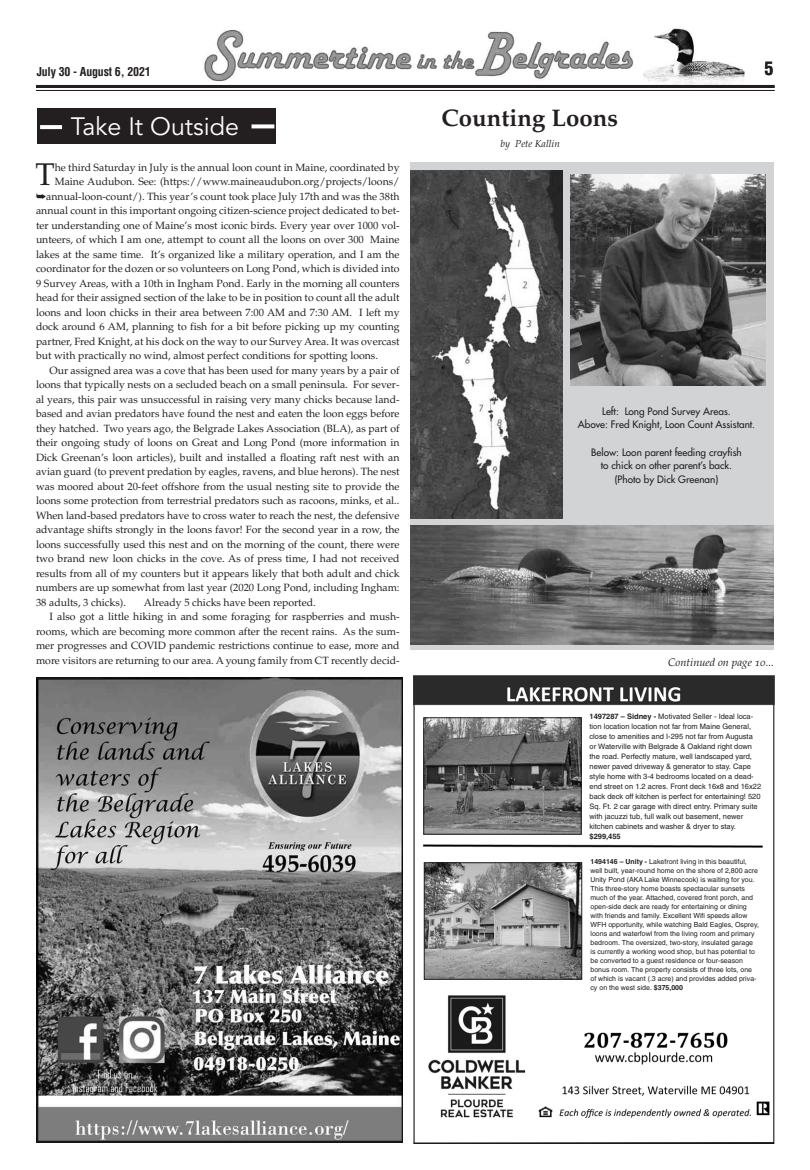
<style>
.page{position:relative;width:810px;height:1170px;background:#fff}
.page>*{position:absolute;margin:0;border:0;box-sizing:border-box;transform-origin:0 0}
.t1{font:31.4px "Palatino";color:#231f20}
.t2{font:25px "Avenir";color:#fff}
.t3{font:700 24px "Palatino";color:#231f20}
.t4{font:700 condensed 18px "Helvetica";color:#231f20}
.t5{font:700 condensed 12px "Helvetica";letter-spacing:-.015em;color:#231f20}
.t6{font:11px "Palatino Italic Os F";color:#231f20}
.t7{font:10.5px "Palatino";color:#231f20}
.t8{font:10px/13.6px "Futura";color:#231f20;text-align:center}
.t9{font:italic 10px "Palatino";color:#231f20}
.t10{font:7.5px/10px "Helvetica";color:#231f20}
.t11{font:700 7.5px "Helvetica";color:#231f20}
.t12{font:7px/9px "Helvetica";color:#231f20}
.s1{font-weight:700}
</style>
<div class="page">
<img style="left:684px;top:29px;width:60px;height:61px">
<img style="left:204px;top:30px;width:429px;height:52px">
<hr style="left:36px;top:85px;width:739px;height:3px;background:#231f20">
<hr style="left:36px;top:90px;width:739px;height:1px;background:#231f20">
<div style="left:38px;top:108px;width:238px;height:36px;background:#231f20"></div>
<svg style="left:40px;top:125px;width:22px;height:4px"></svg>
<svg style="left:252px;top:124px;width:22px;height:4px"></svg>
<div style="left:410px;top:162px;width:364px;height:488px;background:#d1d3d4"></div>
<img style="left:410px;top:170px;width:152px;height:348px">
<img style="left:413px;top:676px;width:362px;height:467px">
<img style="left:426px;top:720px;width:154px;height:113px">
<div style="left:424px;top:718px;width:158px;height:117px;border:1px solid #231f20"></div>
<img style="left:426px;top:865px;width:154px;height:113px">
<div style="left:424px;top:863px;width:158px;height:117px;border:1px solid #231f20"></div>
<svg style="left:413px;top:1142px;width:361px;height:2px"></svg>
<img style="left:36px;top:678px;width:367px;height:465px">
<img style="left:570px;top:174px;width:196px;height:212px">
<img style="left:410px;top:526px;width:364px;height:119px">
<p class="t5" style="left:37px;top:67px;width:116px">July 30 - August 6, 2021</p>
<h3 class="t4" style="left:764px;top:61px;width:10px">5</h3>
<h2 class="t2" style="left:71px;top:116px;width:170px">Take It Outside</h2>
<h3 class="t3" style="left:441px;top:109px;width:178px">Counting Loons</h3>
<p class="t9" style="left:501px;top:140px;width:61px">by Pete Kallin</p>
<h1 class="t1" style="left:36px;top:162px;width:21px">T</h1>
<p class="t7" style="left:55px;top:163px;width:346px">he third Saturday in July is the annual loon count in Maine, coordinated by</p>
<p class="t7" style="left:55px;top:177px;width:346px">Maine Audubon. See: (https://www.maineaudubon.org/projects/loons/</p>
<p class="t7" style="left:36px;top:192px;width:365px">➥annual-loon-count/). This year’s count took place July 17th and was the 38th</p>
<p class="t7" style="left:36px;top:206px;width:365px">annual count in this important ongoing citizen-science project dedicated to bet-</p>
<p class="t7" style="left:36px;top:221px;width:365px">ter understanding one of Maine’s most iconic birds. Every year over 1000 vol-</p>
<p class="t7" style="left:36px;top:235px;width:365px">unteers, of which I am one, attempt to count all the loons on over 300 Maine</p>
<p class="t7" style="left:36px;top:250px;width:365px">lakes at the same time. It’s organized like a military operation, and I am the</p>
<p class="t7" style="left:36px;top:264px;width:365px">coordinator for the dozen or so volunteers on Long Pond, which is divided into</p>
<p class="t7" style="left:36px;top:279px;width:365px">9 Survey Areas, with a 10th in Ingham Pond. Early in the morning all counters</p>
<p class="t7" style="left:36px;top:293px;width:365px">head for their assigned section of the lake to be in position to count all the adult</p>
<p class="t7" style="left:36px;top:308px;width:365px">loons and loon chicks in their area between 7:00 AM and 7:30 AM. I left my</p>
<p class="t7" style="left:36px;top:322px;width:365px">dock around 6 AM, planning to fish for a bit before picking up my counting</p>
<p class="t7" style="left:36px;top:337px;width:365px">partner, Fred Knight, at his dock on the way to our Survey Area. It was overcast</p>
<p class="t7" style="left:36px;top:351px;width:344px">but with practically no wind, almost perfect conditions for spotting loons.</p>
<p class="t7" style="left:49px;top:366px;width:352px">Our assigned area was a cove that has been used for many years by a pair of</p>
<p class="t7" style="left:36px;top:380px;width:365px">loons that typically nests on a secluded beach on a small peninsula. For sever-</p>
<p class="t7" style="left:36px;top:395px;width:365px">al years, this pair was unsuccessful in raising very many chicks because land-</p>
<p class="t7" style="left:36px;top:409px;width:365px">based and avian predators have found the nest and eaten the loon eggs before</p>
<p class="t7" style="left:36px;top:424px;width:365px">they hatched. Two years ago, the Belgrade Lakes Association (BLA), as part of</p>
<p class="t7" style="left:36px;top:438px;width:365px">their ongoing study of loons on Great and Long Pond (more information in</p>
<p class="t7" style="left:36px;top:453px;width:365px">Dick Greenan’s loon articles), built and installed a floating raft nest with an</p>
<p class="t7" style="left:36px;top:467px;width:365px">avian guard (to prevent predation by eagles, ravens, and blue herons). The nest</p>
<p class="t7" style="left:36px;top:482px;width:365px">was moored about 20-feet offshore from the usual nesting site to provide the</p>
<p class="t7" style="left:36px;top:496px;width:365px">loons some protection from terrestrial predators such as racoons, minks, et al..</p>
<p class="t7" style="left:36px;top:511px;width:365px">When land-based predators have to cross water to reach the nest, the defensive</p>
<p class="t7" style="left:36px;top:525px;width:365px">advantage shifts strongly in the loons favor! For the second year in a row, the</p>
<p class="t7" style="left:36px;top:540px;width:365px">loons successfully used this nest and on the morning of the count, there were</p>
<p class="t7" style="left:36px;top:554px;width:365px">two brand new loon chicks in the cove. As of press time, I had not received</p>
<p class="t7" style="left:36px;top:569px;width:365px">results from all of my counters but it appears likely that both adult and chick</p>
<p class="t7" style="left:36px;top:583px;width:365px">numbers are up somewhat from last year (2020 Long Pond, including Ingham:</p>
<p class="t7" style="left:36px;top:598px;width:92px">38 adults, 3 chicks).</p>
<p class="t7" style="left:144px;top:598px;width:173px">Already 5 chicks have been reported.</p>
<p class="t7" style="left:49px;top:612px;width:352px">I also got a little hiking in and some foraging for raspberries and mush-</p>
<p class="t7" style="left:36px;top:627px;width:365px">rooms, which are becoming more common after the recent rains. As the sum-</p>
<p class="t7" style="left:36px;top:641px;width:365px">mer progresses and COVID pandemic restrictions continue to ease, more and</p>
<p class="t7" style="left:36px;top:656px;width:365px">more visitors are returning to our area. A young family from CT recently decid-</p>
<p class="t8" style="left:578px;top:405px;width:179px">Left: Long Pond Survey Areas.<br>Above: Fred Knight, Loon Count Assistant.</p>
<p class="t8" style="left:591px;top:446px;width:152px">Below: Loon parent feeding crayfish to chick on other parent’s back. (Photo by Dick Greenan)</p>
<p class="t6" style="left:668px;top:657px;width:107px">Continued on page 10...</p>
<p class="t10" style="left:590px;top:713px;width:173px"><span class="s1">1497287 – Sidney -</span> Motivated Seller - Ideal loca&shy;tion location location not far from Maine General, close to amenities and I-295 not far from Augusta or Waterville with Belgrade &amp; Oakland right down the road. Perfectly mature, well landscaped yard, newer paved driveway &amp; generator to stay. Cape style home with 3-4 bedrooms located on a dead&shy;end street on 1.2 acres. Front deck 16x8 and 16x22 back deck off kitchen is perfect for entertaining! 520<br>Sq. Ft. 2 car garage with direct entry. Primary suite with jacuzzi tub, full walk out basement, newer kitchen cabinets and washer &amp; dryer to stay.</p>
<p class="t11" style="left:590px;top:834px;width:33px">$299,455</p>
<p class="t12" style="left:590px;top:858px;width:170px"><span class="s1">1494146 – Unity -</span> Lakefront living in this beautiful, well built, year-round home on the shore of 2,800 acre Unity Pond (AKA Lake Winnecook) is waiting for you.<br>This three-story home boasts spectacular sunsets much of the year. Attached, covered front porch, and open-side deck are ready for entertaining or dining with friends and family. Excellent Wifi speeds allow WFH opportunity, while watching Bald Eagles, Osprey, loons and waterfowl from the living room and primary bedroom. The oversized, two-story, insulated garage is currently a working wood shop, but has potential to be converted to a guest residence or four-season bonus room. The property consists of three lots, one of which is vacant (.3 acre) and provides added priva&shy;cy on the west side. <span class="s1">$375,000</span></p>
</div>
